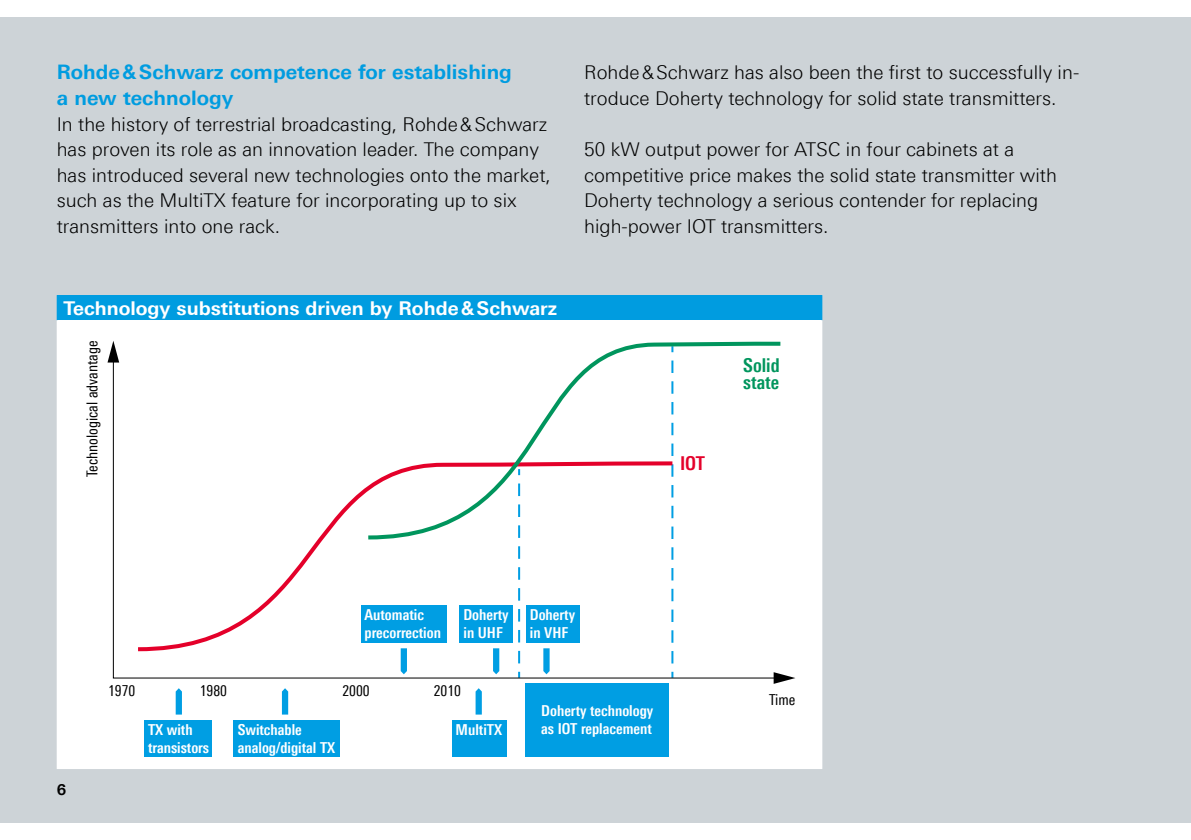
<style>
.page{position:relative;width:1191px;height:840px;background:#fff}
.page>*{position:absolute;margin:0;border:0;box-sizing:border-box;transform-origin:0 0}
.t1{font:700 20px/25.6px "Linotype Univers 630";color:#009ce0}
.t2{font:700 19.2px/17.8px "Linotype Univers 620 Cn";color:#00955d}
.t3{font:700 19.2px "Linotype Univers 620 Cn";color:#e4002a}
.t4{font:300 19px/25.6px "Linotype Univers 330";color:#000}
.t5{font:700 19px "Linotype Univers 630";color:#fff}
.t6{font:700 15px/18.2px "Linotype Univers 620 Cn";color:#fff}
.t7{font:15px "Linotype Univers 420 Cn";color:#000}
.t8{font:700 15px "Linotype Univers 630";color:#000}
</style>
<div class="page">
<div style="left:0;top:17px;width:1191px;height:805px;background:#cdd3d7"></div>
<div style="left:57px;top:295px;width:765px;height:25px;background:#009ce0"></div>
<div style="left:57px;top:320px;width:765px;height:448px;background:#fff"></div>
<div style="left:525px;top:683px;width:143px;height:72px;background:#009ee3"></div>
<div style="left:233px;top:719px;width:106px;height:36px;background:#009ee3"></div>
<div style="left:452px;top:719px;width:54px;height:36px;background:#009ee3"></div>
<div style="left:144px;top:719px;width:67px;height:36px;background:#009ee3"></div>
<svg style="left:112px;top:362px;width:661px;height:316px"></svg>
<svg style="left:107px;top:341px;width:12px;height:21px"></svg>
<svg style="left:773px;top:672px;width:22px;height:11px"></svg>
<svg style="left:134px;top:459px;width:542px;height:194px"></svg>
<svg style="left:401px;top:648px;width:6px;height:26px"></svg>
<svg style="left:364px;top:341px;width:417px;height:200px"></svg>
<svg style="left:493px;top:648px;width:6px;height:26px"></svg>
<svg style="left:475px;top:688px;width:7px;height:26px"></svg>
<svg style="left:282px;top:688px;width:6px;height:26px"></svg>
<svg style="left:176px;top:688px;width:6px;height:26px"></svg>
<div style="left:526px;top:605px;width:53px;height:37px;background:#009ee3"></div>
<svg style="left:543px;top:648px;width:6px;height:26px"></svg>
<p class="t1" style="left:57px;top:59px;width:457px">Rohde&amp;Schwarz competence for establishing a new technology</p>
<p class="t4" style="left:57px;top:111px;width:495px">In the history of terrestrial broadcasting, Rohde&amp;Schwarz has proven its role as an innovation leader. The company has introduced several new technologies onto the market, such as the MultiTX feature for incorporating up to six transmitters into one rack.</p>
<p class="t5" style="left:64px;top:296px;width:495px">Technology substitutions driven by Rohde&amp;Schwarz</p>
<p class="t7" style="left:83px;top:477px;width:138px;rotate:-90deg">Technological advantage</p>
<p class="t4" style="left:584px;top:60px;width:496px">Rohde&amp;Schwarz has also been the first to successfully in&shy;troduce Doherty technology for solid state transmitters.</p>
<p class="t4" style="left:584px;top:136px;width:474px">50 kW output power for ATSC in four cabinets at a competitive price makes the solid state transmitter with Doherty technology a serious contender for replacing high-power IOT transmitters.</p>
<p class="t3" style="left:680px;top:451px;width:26px">IOT</p>
<p class="t2" style="left:743px;top:355px;width:38px">Solid state</p>
<p class="t6" style="left:364px;top:604px;width:78px">Automatic precorrection</p>
<p class="t6" style="left:463px;top:604px;width:47px">Doherty in UHF</p>
<p class="t6" style="left:530px;top:604px;width:47px">Doherty in VHF</p>
<p class="t8" style="left:57px;top:779px;width:11px">6</p>
<p class="t7" style="left:108px;top:681px;width:29px">1970</p>
<p class="t7" style="left:200px;top:681px;width:29px">1980</p>
<p class="t7" style="left:342px;top:681px;width:29px">2000</p>
<p class="t7" style="left:434px;top:681px;width:29px">2010</p>
<p class="t6" style="left:238px;top:719px;width:99px">Switchable analog/digital TX</p>
<p class="t6" style="left:148px;top:719px;width:46px">TX with</p>
<p class="t6" style="left:455px;top:719px;width:48px">MultiTX</p>
<p class="t6" style="left:148px;top:737px;width:62px">transistors</p>
<p class="t6" style="left:541px;top:701px;width:113px">Doherty technology as IOT replacement</p>
<p class="t7" style="left:769px;top:691px;width:28px">Time</p>
</div>
